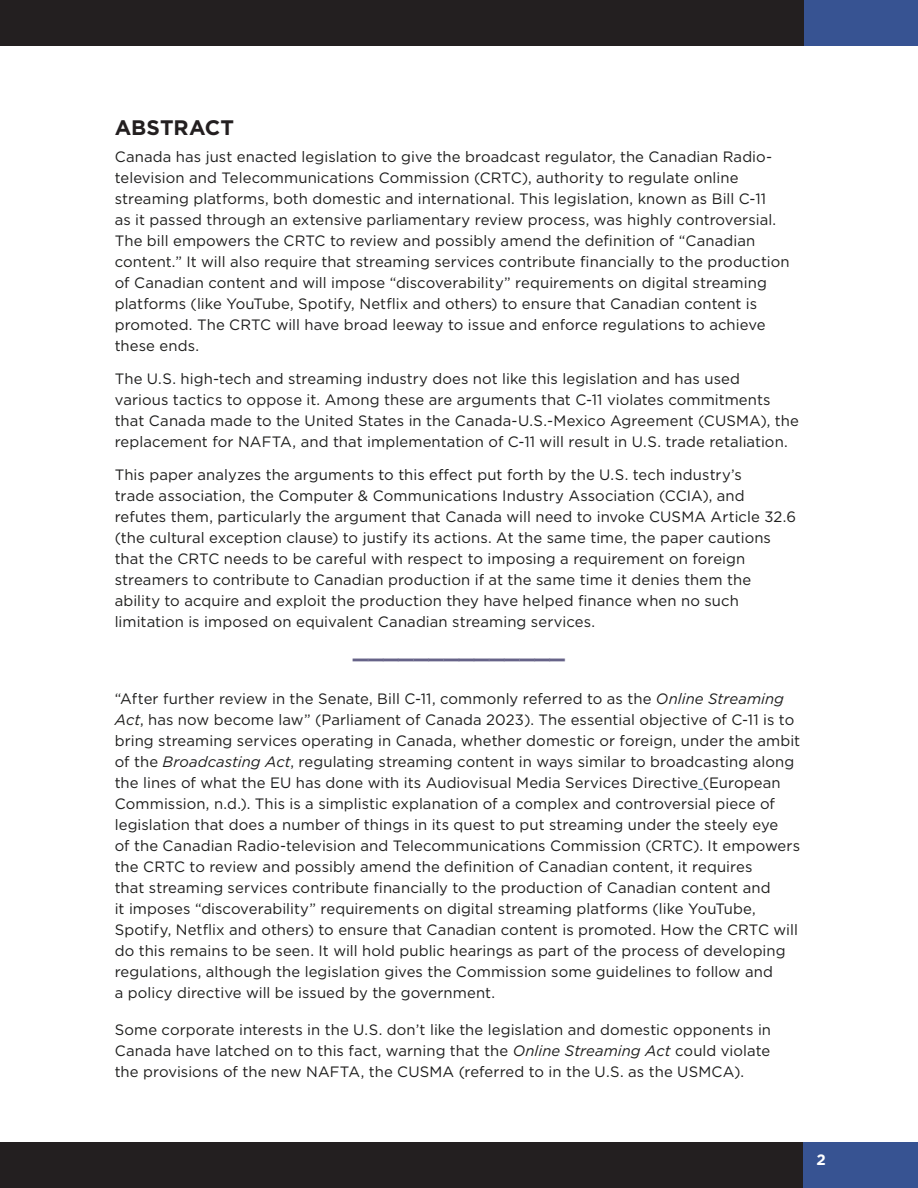
<style>
.page{position:relative;width:918px;height:1188px;background:#fff}
.page>*{position:absolute;margin:0;border:0;box-sizing:border-box;transform-origin:0 0}
.t1{font:700 21px "Gotham";color:#231f20}
.t2{font:700 19.5px "Gotham";color:#666388}
.t3{font:15px/21px "Gotham";letter-spacing:.005em;color:#1d1d1c}
.t4{font:700 15px "Gotham";color:#fff}
.s1{font-style:italic}
</style>
<div class="page">
<div style="left:802px;top:1143px;width:116px;height:45px;background:#375392"></div>
<div style="left:803px;top:0;width:115px;height:45px;background:#375392"></div>
<div style="left:0;top:1143px;width:802px;height:45px;background:#231f20"></div>
<div style="left:0;top:0;width:803px;height:45px;background:#231f20"></div>
<h1 class="t1" style="left:115px;top:113px;width:121px">ABSTRACT</h1>
<p class="t3" style="left:115px;top:146px;width:676px">Canada has just enacted legislation to give the broadcast regulator, the Canadian Radio&shy;television and Telecommunications Commission (CRTC), authority to regulate online streaming platforms, both domestic and international. This legislation, known as Bill C-11<br>as it passed through an extensive parliamentary review process, was highly controversial.<br>The bill empowers the CRTC to review and possibly amend the definition of “Canadian content.” It will also require that streaming services contribute financially to the production of Canadian content and will impose “discoverability” requirements on digital streaming platforms (like YouTube, Spotify, Netflix and others) to ensure that Canadian content is promoted. The CRTC will have broad leeway to issue and enforce regulations to achieve these ends.</p>
<p class="t3" style="left:115px;top:368px;width:686px">The U.S. high-tech and streaming industry does not like this legislation and has used<br>various tactics to oppose it. Among these are arguments that C-11 violates commitments that Canada made to the United States in the Canada-U.S.-Mexico Agreement (CUSMA), the replacement for NAFTA, and that implementation of C-11 will result in U.S. trade retaliation.</p>
<p class="t3" style="left:115px;top:464px;width:683px">This paper analyzes the arguments to this effect put forth by the U.S. tech industry’s<br>trade association, the Computer &amp; Communications Industry Association (CCIA), and refutes them, particularly the argument that Canada will need to invoke CUSMA Article 32.6 (the cultural exception clause) to justify its actions. At the same time, the paper cautions that the CRTC needs to be careful with respect to imposing a requirement on foreign streamers to contribute to Canadian production if at the same time it denies them the ability to acquire and exploit the production they have helped finance when no such limitation is imposed on equivalent Canadian streaming services.</p>
<h2 class="t2" style="left:352px;top:646px;width:216px">——————————————</h2>
<p class="t3" style="left:115px;top:688px;width:687px">“After further review in the Senate, Bill C-11, commonly referred to as the <span class="s1">Online Streaming Act</span>, has now become law” (Parliament of Canada 2023). The essential objective of C-11 is to bring streaming services operating in Canada, whether domestic or foreign, under the ambit of the <span class="s1">Broadcasting Act</span>, regulating streaming content in ways similar to broadcasting along the lines of what the EU has done with its Audiovisual Media Services Directive (European Commission, n.d.). This is a simplistic explanation of a complex and controversial piece of legislation that does a number of things in its quest to put streaming under the steely eye<br>of the Canadian Radio-television and Telecommunications Commission (CRTC). It empowers the CRTC to review and possibly amend the definition of Canadian content, it requires<br>that streaming services contribute financially to the production of Canadian content and<br>it imposes “discoverability” requirements on digital streaming platforms (like YouTube, Spotify, Netflix and others) to ensure that Canadian content is promoted. How the CRTC will do this remains to be seen. It will hold public hearings as part of the process of developing regulations, although the legislation gives the Commission some guidelines to follow and<br>a policy directive will be issued by the government.</p>
<p class="t3" style="left:115px;top:1019px;width:658px;text-align:justify">Some corporate interests in the U.S. don’t like the legislation and domestic opponents in Canada have latched on to this fact, warning that the <span class="s1">Online Streaming Act</span> could violate the provisions of the new NAFTA, the CUSMA (referred to in the U.S. as the USMCA).</p>
<p class="t4" style="left:817px;top:1150px;width:11px">2</p>
</div>
